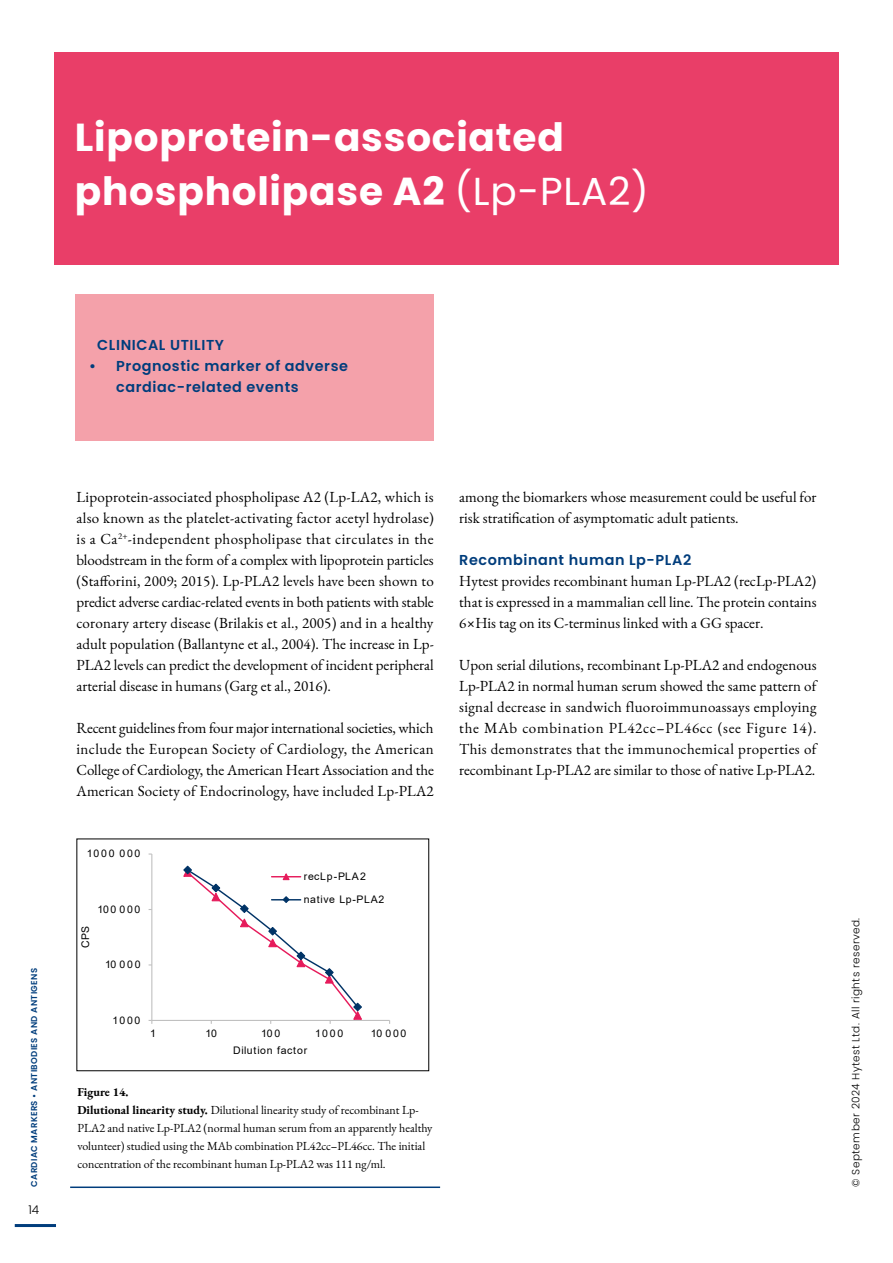
<style>
.page{position:relative;width:893px;height:1263px;background:#fff}
.page>*{position:absolute;margin:0;border:0;box-sizing:border-box;transform-origin:0 0}
.t1{font:700 39px/54px "Poppins";letter-spacing:.02em;color:#fff}
.t2{font:15px/21px "EB Garamond";color:#000;text-align:justify}
.t3{font:600 14.4px/21px "Poppins";letter-spacing:.04em;color:#003d7c}
.t4{font:12px/18px "EB Garamond";color:#000}
.t5{font:300 12px "Poppins";color:#000}
.t6{font:10.5px/23px "Arial";letter-spacing:.08em;color:#000}
.t7{font:300 10.5px "Poppins";letter-spacing:.04em;color:#000}
.t8{font:600 8.55px "Poppins";letter-spacing:.04em;color:#003d7c}
.s1{font-weight:400}
.s2{font-weight:700}
</style>
<div class="page">
<hr style="left:15px;top:1224px;width:41px;height:3px;background:#003d7c">
<div style="left:54px;top:52px;width:785px;height:213px;background:#e93e68"></div>
<div style="left:76px;top:295px;width:358px;height:146px;background:#f4a1aa"></div>
<hr style="left:151px;top:854px;width:1px;height:166px;background:#bfbfbf">
<hr style="left:152px;top:1020px;width:238px;height:1px;background:#bfbfbf">
<svg style="left:183px;top:865px;width:179px;height:159px"></svg>
<hr style="left:70px;top:1186px;width:370px;height:2px;background:#003d7c">
<h1 class="t1" style="left:75px;top:110px;width:576px">Lipoprotein-associated phospholipase A2 <span class="s1">(Lp-PLA2)</span></h1>
<p class="t3" style="left:97px;top:334px;width:128px">CLINICAL UTILITY</p>
<p class="t3" style="left:116px;top:355px;width:233px;text-indent:-27px">• Prognostic marker of adverse cardiac-related events</p>
<p class="t8" style="left:29px;top:1187px;width:220px;rotate:-90deg">CARDIAC MARKERS • ANTIBODIES AND ANTIGENS</p>
<p class="t5" style="left:28px;top:1202px;width:12px">14</p>
<p class="t2" style="left:77px;top:486px;width:359px">Lipoprotein-associated phospholipase A2 (Lp-LA2, which is also known as the platelet-activating factor acetyl hydrolase) is a Ca<sup>2+</sup>-independent phospholipase that circulates in the bloodstream in the form of a complex with lipoprotein particles (Stafforini, 2009; 2015). Lp-PLA2 levels have been shown to predict adverse cardiac-related events in both patients with stable coronary artery disease (Brilakis et al., 2005) and in a healthy adult population (Ballantyne et al., 2004). The increase in Lp-PLA2 levels can predict the development of incident peripheral arterial disease in humans (Garg et al., 2016).</p>
<p class="t2" style="left:77px;top:717px;width:359px">Recent guidelines from four major international societies, which include the European Society of Cardiology, the American College of Cardiology, the American Heart Association and the American Society of Endocrinology, have included Lp-PLA2</p>
<p class="t6" style="left:87px;top:842px;width:55px">1000 000</p>
<p class="t6" style="left:74px;top:948px;width:23px;rotate:-90deg">CPS</p>
<p class="t6" style="left:97px;top:897px;width:44px">1 00 000</p>
<p class="t6" style="left:105px;top:953px;width:37px">1 0 000</p>
<p class="t6" style="left:304px;top:865px;width:82px">recLp-PLA2 native Lp-PLA2</p>
<p class="t6" style="left:113px;top:1008px;width:29px">1000</p>
<p class="t6" style="left:150px;top:1022px;width:7px">1</p>
<p class="t6" style="left:206px;top:1022px;width:13px">1 0</p>
<p class="t6" style="left:261px;top:1022px;width:21px">1 00</p>
<p class="t6" style="left:315px;top:1022px;width:29px">1000</p>
<p class="t6" style="left:371px;top:1022px;width:37px">1 0 000</p>
<p class="t6" style="left:233px;top:1038px;width:76px">Dilution factor</p>
<p class="t4" style="left:77px;top:1083px;width:357px"><span class="s2">Figure 14.<br>Dilutional linearity study.</span> Dilutional linearity study of recombinant Lp-PLA2 and native Lp-PLA2 (normal human serum from an apparently healthy volunteer) studied using the MAb combination PL42cc–PL46cc. The initial concentration of the recombinant human Lp-PLA2 was 111 ng/ml.</p>
<p class="t2" style="left:459px;top:486px;width:359px">among the biomarkers whose measurement could be useful for risk stratification of asymptomatic adult patients.</p>
<p class="t3" style="left:459px;top:549px;width:234px">Recombinant human Lp-PLA2</p>
<p class="t2" style="left:459px;top:570px;width:359px">Hytest provides recombinant human Lp-PLA2 (recLp-PLA2) that is expressed in a mammalian cell line. The protein contains 6×His tag on its C-terminus linked with a GG spacer.</p>
<p class="t2" style="left:459px;top:654px;width:359px">Upon serial dilutions, recombinant Lp-PLA2 and endogenous Lp-PLA2 in normal human serum showed the same pattern of signal decrease in sandwich fluoroimmunoassays employing the MAb combination PL42cc–PL46cc (see Figure 14).<br>This demonstrates that the immunochemical properties of recombinant Lp-PLA2 are similar to those of native Lp-PLA2.</p>
<p class="t7" style="left:850px;top:1187px;width:270px;rotate:-90deg">© September 2024 Hytest Ltd. All rights reserved.</p>
</div>
